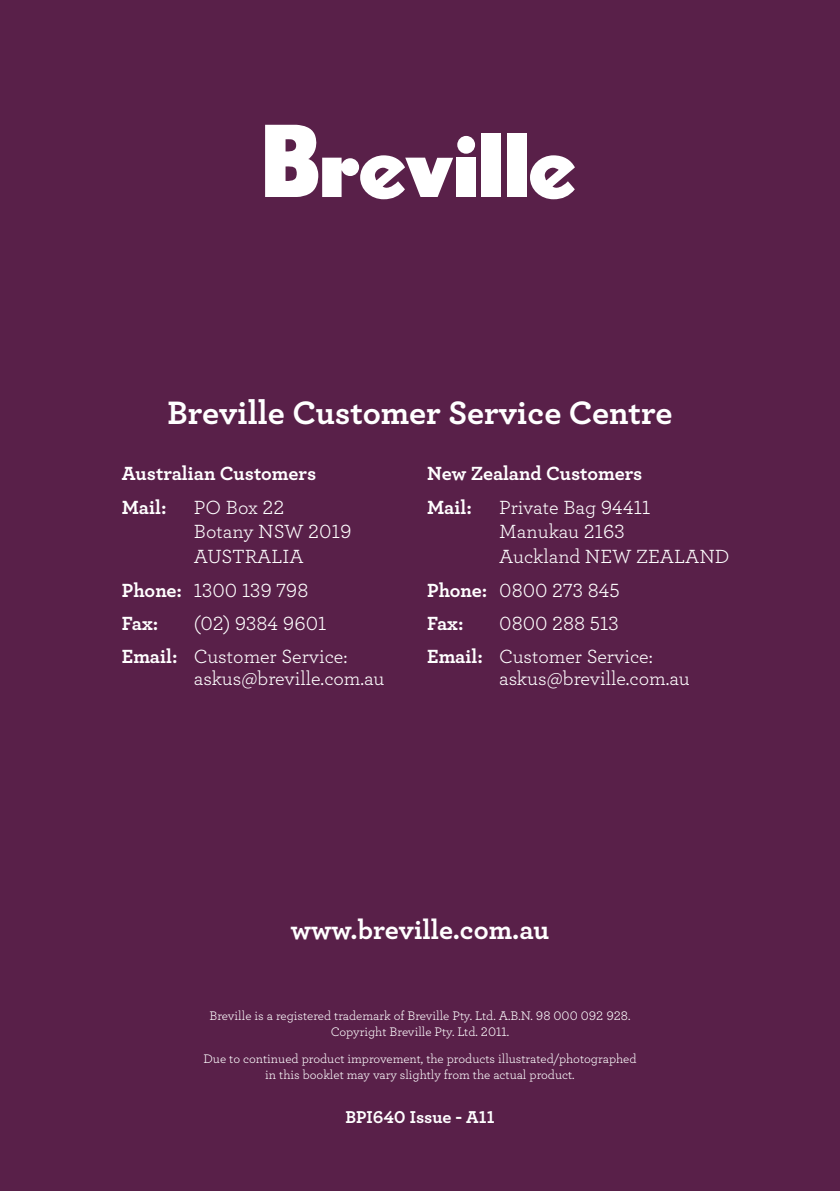
<style>
.page{position:relative;width:840px;height:1191px;background:#fff}
.page>*{position:absolute;margin:0;border:0;box-sizing:border-box;transform-origin:0 0}
.t1{font:34px "Archer Bold LF";color:#fff}
.t2{font:28px "Archer Bold LF";color:#fff}
.t3{font:20px/24.8px "Archer Book LF";color:#fff}
.t4{font:20px/33.4px "Archer Bold LF";letter-spacing:-.005em;color:#fff}
.t5{font:18px "Archer Bold LF";color:#fff}
.t6{font:13px/15.6px "Archer Book LF";color:#fff;text-align:center}
.s1{font-family:"Archer Bold LF"}
</style>
<div class="page">
<hr style="left:839px;top:0;width:1px;height:1191px;background:#592049">
<div style="left:0;top:0;width:839px;height:1191px;background:#592049"></div>
<div style="left:506px;top:133px;width:20px;height:64px;background:#fff"></div>
<svg style="left:530px;top:155px;width:44px;height:44px"></svg>
<div style="left:481px;top:133px;width:19px;height:64px;background:#fff"></div>
<div style="left:457px;top:136px;width:18px;height:18px;background:#fff;border-radius:50%"></div>
<div style="left:456px;top:158px;width:19px;height:39px;background:#fff"></div>
<svg style="left:265px;top:125px;width:188px;height:74px"></svg>
<h1 class="t1" style="left:167px;top:391px;width:506px">Breville Customer Service Centre</h1>
<h3 class="t4" style="left:122px;top:456px;width:196px">Australian Customers<br>Mail:</h3>
<h3 class="t3" style="left:194px;top:494px;width:159px">PO Box 22<br>Botany NSW 2019<br>AUSTRALIA</h3>
<h3 class="t3" style="left:122px;top:577px;width:188px"><span class="s1">Phone:</span> 1300 139 798</h3>
<h3 class="t4" style="left:122px;top:606px;width:38px">Fax:</h3>
<h3 class="t3" style="left:122px;top:606px;width:227px;line-height:33.4px;text-indent:72px">(02) 9384 9601<br><span class="s1">Email:</span> Customer Service:</h3>
<h3 class="t3" style="left:194px;top:665px;width:192px">askus@breville.com.au</h3>
<h3 class="t4" style="left:427px;top:456px;width:217px">New Zealand Customers<br>Mail:</h3>
<h3 class="t3" style="left:499px;top:494px;width:232px">Private Bag 94411<br>Manukau 2163<br>Auckland NEW ZEALAND</h3>
<h3 class="t3" style="left:427px;top:577px;width:194px"><span class="s1">Phone:</span> 0800 273 845</h3>
<h3 class="t4" style="left:427px;top:606px;width:38px">Fax:</h3>
<h3 class="t3" style="left:427px;top:606px;width:227px;line-height:33.4px;text-indent:72px">0800 288 513<br><span class="s1">Email:</span> Customer Service:</h3>
<h3 class="t3" style="left:499px;top:665px;width:192px">askus@breville.com.au</h3>
<h2 class="t2" style="left:290px;top:912px;width:260px">www.breville.com.au</h2>
<p class="t6" style="left:209px;top:1008px;width:422px">Breville is a registered trademark of Breville Pty. Ltd. A.B.N. 98 000 092 928.<br>Copyright Breville Pty. Ltd. 2011.</p>
<p class="t6" style="left:203px;top:1050px;width:434px">Due to continued product improvement, the products illustrated/photographed in this booklet may vary slightly from the actual product.</p>
<h3 class="t5" style="left:345px;top:1105px;width:150px">BPI640 Issue - A11</h3>
</div>
